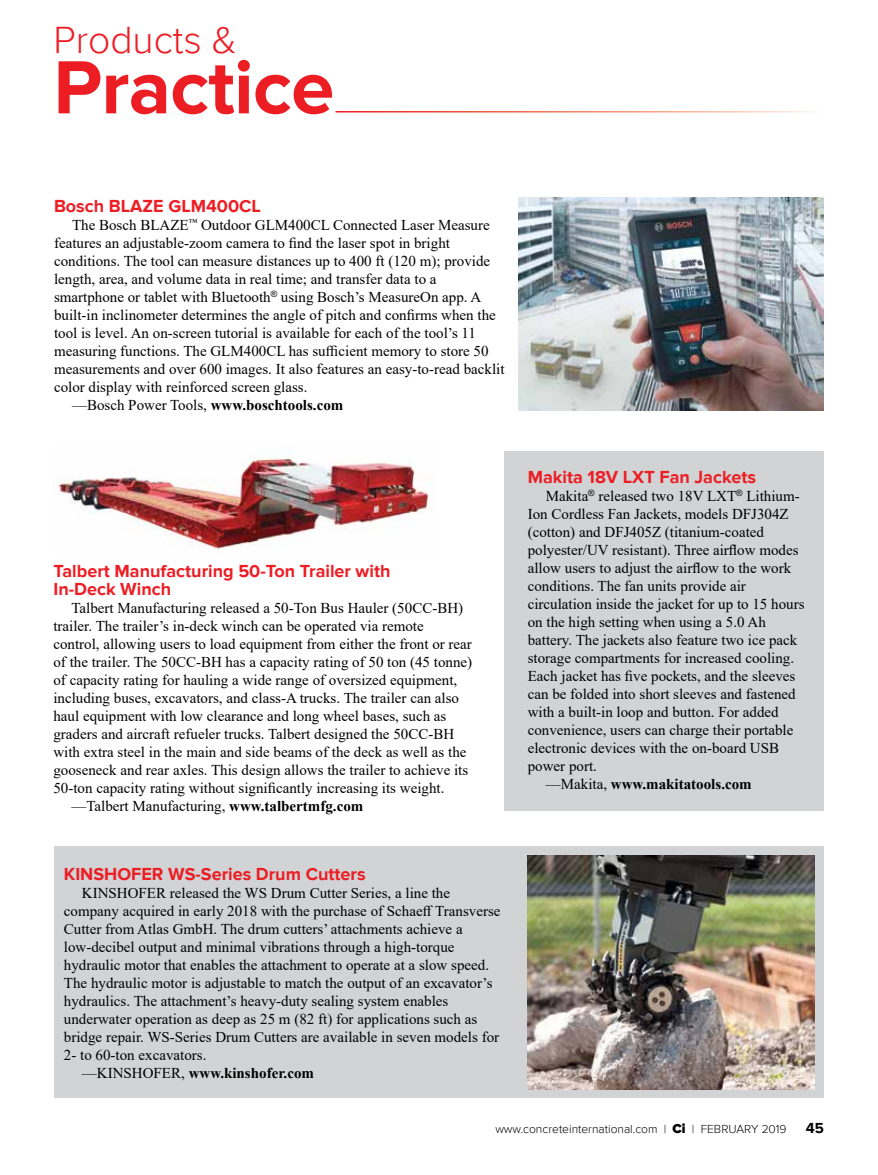
<style>
.page{position:relative;width:878px;height:1175px;background:#fff}
.page>*{position:absolute;margin:0;border:0;box-sizing:border-box;transform-origin:0 0}
.t1{font:700 78px "Proxima Nova";letter-spacing:-.01em;color:#ed1d24}
.t2{font:300 39px "Proxima Nova";color:#ed1d24}
.t3{font:700 18px/18px "Proxima Nova";color:#ed1d24}
.t4{font:15px "Times New Roman";color:#000}
.t5{font:700 15px "Times New Roman";color:#000}
.t6{font:700 15px "Proxima Nova";color:#000}
.t7{font:300 12px "Proxima Nova";color:#000}
.s1{font-weight:400}
.s2{font-weight:700}
.s3{font-weight:900;font-size:13.5px}
</style>
<div class="page">
<div style="left:54px;top:846px;width:769px;height:252px;background:#d1d3d4"></div>
<div style="left:504px;top:451px;width:320px;height:359px;background:#d1d3d4"></div>
<img style="left:518px;top:198px;width:306px;height:213px">
<img style="left:528px;top:855px;width:286px;height:234px">
<img style="left:57px;top:451px;width:375px;height:103px">
<h2 class="t2" style="left:53px;top:18px;width:185px">Products &amp;</h2>
<h1 class="t1" style="left:53px;top:42px;width:282px">Practice</h1>
<p class="t3" style="left:54px;top:198px;width:208px">Bosch BLAZE GLM400CL</p>
<p class="t4" style="left:72px;top:215px;width:419px">The Bosch BLAZE<sup>™</sup> Outdoor GLM400CL Connected Laser Measure</p>
<p class="t4" style="left:54px;top:233px;width:397px">features an adjustable-zoom camera to find the laser spot in bright</p>
<p class="t4" style="left:54px;top:251px;width:437px">conditions. The tool can measure distances up to 400 ft (120 m); provide</p>
<p class="t4" style="left:54px;top:269px;width:384px">length, area, and volume data in real time; and transfer data to a</p>
<p class="t4" style="left:54px;top:287px;width:429px">smartphone or tablet with Bluetooth<sup>®</sup> using Bosch’s MeasureOn app. A</p>
<p class="t4" style="left:54px;top:305px;width:443px">built-in inclinometer determines the angle of pitch and confirms when the</p>
<p class="t4" style="left:54px;top:323px;width:423px">tool is level. An on-screen tutorial is available for each of the tool’s 11</p>
<p class="t4" style="left:54px;top:341px;width:436px">measuring functions. The GLM400CL has sufficient memory to store 50</p>
<p class="t4" style="left:54px;top:359px;width:452px">measurements and over 600 images. It also features an easy-to-read backlit</p>
<p class="t4" style="left:54px;top:377px;width:255px">color display with reinforced screen glass.</p>
<p class="t5" style="left:72px;top:394px;width:273px"><span class="s1">—Bosch Power Tools,</span> www.boschtools.com</p>
<p class="t3" style="left:53px;top:562px;width:338px">Talbert Manufacturing 50-Ton Trailer with<br>In-Deck Winch</p>
<p class="t4" style="left:71px;top:597px;width:393px">Talbert Manufacturing released a 50-Ton Bus Hauler (50CC-BH)</p>
<p class="t4" style="left:53px;top:615px;width:372px">trailer. The trailer’s in-deck winch can be operated via remote</p>
<p class="t4" style="left:53px;top:633px;width:420px">control, allowing users to load equipment from either the front or rear</p>
<p class="t4" style="left:53px;top:651px;width:420px">of the trailer. The 50CC-BH has a capacity rating of 50 ton (45 tonne)</p>
<p class="t4" style="left:53px;top:669px;width:405px">of capacity rating for hauling a wide range of oversized equipment,</p>
<p class="t4" style="left:53px;top:687px;width:407px">including buses, excavators, and class-A trucks. The trailer can also</p>
<p class="t4" style="left:53px;top:705px;width:394px">haul equipment with low clearance and long wheel bases, such as</p>
<p class="t4" style="left:53px;top:723px;width:402px">graders and aircraft refueler trucks. Talbert designed the 50CC-BH</p>
<p class="t4" style="left:53px;top:741px;width:414px">with extra steel in the main and side beams of the deck as well as the</p>
<p class="t4" style="left:53px;top:759px;width:416px">gooseneck and rear axles. This design allows the trailer to achieve its</p>
<p class="t4" style="left:53px;top:777px;width:392px">50-ton capacity rating without significantly increasing its weight.</p>
<p class="t4" style="left:71px;top:795px;width:293px">––Talbert Manufacturing, <span class="s2">www.talbertmfg.com</span></p>
<p class="t3" style="left:64px;top:865px;width:303px">KINSHOFER WS-Series Drum Cutters</p>
<p class="t4" style="left:82px;top:882px;width:369px">KINSHOFER released the WS Drum Cutter Series, a line the</p>
<p class="t4" style="left:64px;top:900px;width:438px">company acquired in early 2018 with the purchase of Schaeff Transverse</p>
<p class="t4" style="left:64px;top:918px;width:400px">Cutter from Atlas GmbH. The drum cutters’ attachments achieve a</p>
<p class="t4" style="left:64px;top:936px;width:392px">low-decibel output and minimal vibrations through a high-torque</p>
<p class="t4" style="left:64px;top:954px;width:426px">hydraulic motor that enables the attachment to operate at a slow speed.</p>
<p class="t4" style="left:64px;top:972px;width:430px">The hydraulic motor is adjustable to match the output of an excavator’s</p>
<p class="t4" style="left:64px;top:990px;width:386px">hydraulics. The attachment’s heavy-duty sealing system enables</p>
<p class="t4" style="left:64px;top:1008px;width:415px">underwater operation as deep as 25 m (82 ft) for applications such as</p>
<p class="t4" style="left:64px;top:1026px;width:437px">bridge repair. WS-Series Drum Cutters are available in seven models for</p>
<p class="t4" style="left:64px;top:1044px;width:144px">2- to 60-ton excavators.</p>
<p class="t5" style="left:82px;top:1062px;width:233px"><span class="s1">—KINSHOFER,</span> www.kinshofer.com</p>
<p class="t3" style="left:528px;top:468px;width:230px">Makita 18V LXT Fan Jackets</p>
<p class="t4" style="left:546px;top:485px;width:255px">Makita<sup>®</sup> released two 18V LXT<sup>®</sup> Lithium-</p>
<p class="t4" style="left:528px;top:503px;width:262px">Ion Cordless Fan Jackets, models DFJ304Z</p>
<p class="t4" style="left:528px;top:521px;width:238px">(cotton) and DFJ405Z (titanium-coated</p>
<p class="t4" style="left:528px;top:539px;width:272px">polyester/UV resistant). Three airflow modes</p>
<p class="t4" style="left:528px;top:557px;width:265px">allow users to adjust the airflow to the work</p>
<p class="t4" style="left:528px;top:575px;width:220px">conditions. The fan units provide air</p>
<p class="t4" style="left:528px;top:593px;width:278px">circulation inside the jacket for up to 15 hours</p>
<p class="t4" style="left:528px;top:611px;width:239px">on the high setting when using a 5.0 Ah</p>
<p class="t4" style="left:528px;top:629px;width:271px">battery. The jackets also feature two ice pack</p>
<p class="t4" style="left:528px;top:647px;width:268px">storage compartments for increased cooling.</p>
<p class="t4" style="left:528px;top:665px;width:269px">Each jacket has five pockets, and the sleeves</p>
<p class="t4" style="left:528px;top:683px;width:269px">can be folded into short sleeves and fastened</p>
<p class="t4" style="left:528px;top:701px;width:252px">with a built-in loop and button. For added</p>
<p class="t4" style="left:528px;top:719px;width:267px">convenience, users can charge their portable</p>
<p class="t4" style="left:528px;top:737px;width:253px">electronic devices with the on-board USB</p>
<p class="t4" style="left:528px;top:755px;width:71px">power port.</p>
<p class="t5" style="left:546px;top:773px;width:207px"><span class="s1">––Makita,</span> www.makitatools.com</p>
<p class="t7" style="left:495px;top:1121px;width:293px">www.concreteinternational.com | <span class="s3">Ci</span> | FEBRUARY 2019</p>
<p class="t6" style="left:805px;top:1119px;width:20px">45</p>
</div>
